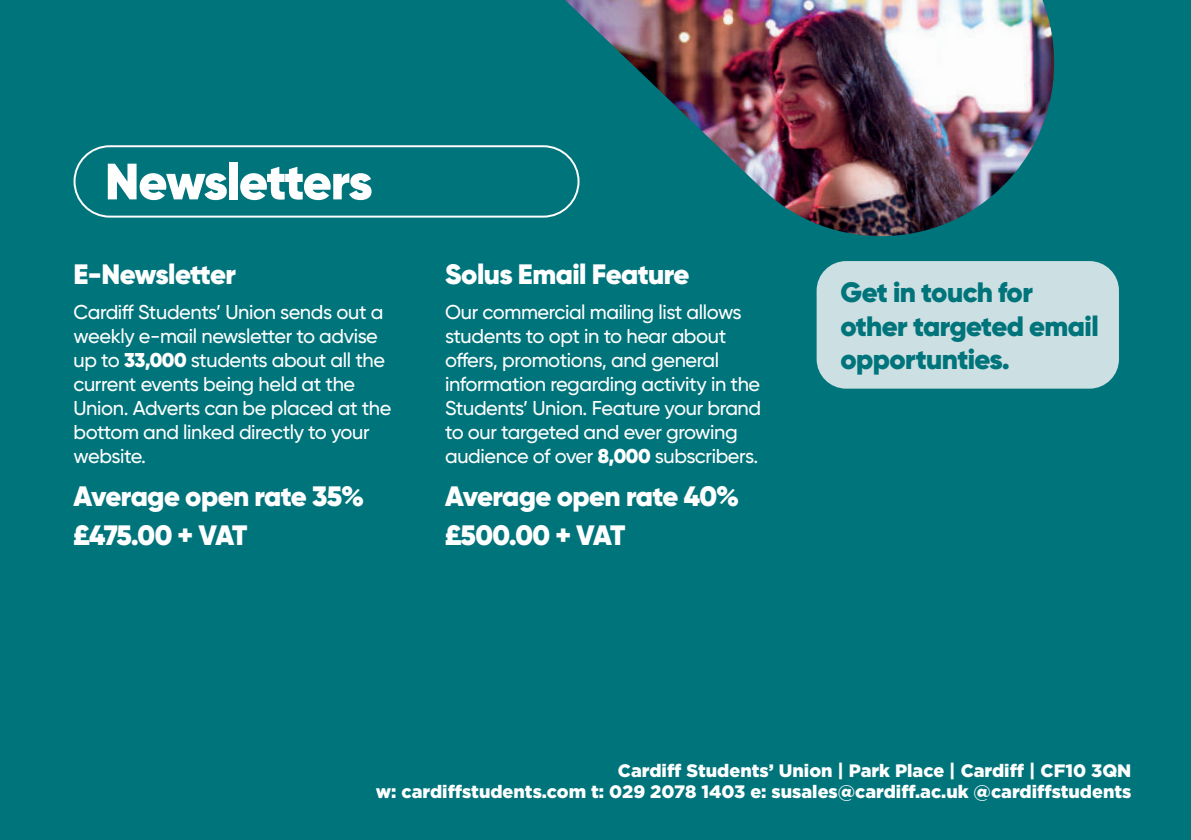
<style>
.page{position:relative;width:1191px;height:840px;background:#fff}
.page>*{position:absolute;margin:0;border:0;box-sizing:border-box;transform-origin:0 0}
.t1{font:900 51px "Gilroy";letter-spacing:-.035em;color:#fff}
.t2{font:900 28px/39px "Gilroy";letter-spacing:-.02em;color:#fff}
.t3{font:900 28px/33.6px "Gilroy";letter-spacing:-.02em;color:#00747b}
.t4{font:500 20px/24px "Gilroy";letter-spacing:-.02em;color:#fff}
.t5{font:900 18px/21.6px "Gotham";color:#fff;text-align:right}
.s1{font-weight:900}
</style>
<div class="page">
<div style="left:0;top:0;width:1191px;height:839px;background:#00747b"></div>
<div style="left:74px;top:145px;width:505px;height:72px;border:2px solid #fff;border-radius:35px"></div>
<div style="left:816px;top:261px;width:303px;height:127px;background:#ccdfe2;border-radius:29px"></div>
<img style="left:565px;top:0;width:490px;height:237px">
<h1 class="t1" style="left:105px;top:149px;width:269px">Newsletters</h1>
<h2 class="t2" style="left:74px;top:254px;width:164px">E-Newsletter</h2>
<p class="t4" style="left:74px;top:299px;width:319px">Cardiff Students’ Union sends out a weekly e-mail newsletter to advise up to <span class="s1">33,000</span> students about all the current events being held at the<br>Union. Adverts can be placed at the bottom and linked directly to your website.</p>
<h2 class="t2" style="left:74px;top:476px;width:292px">Average open rate 35% £475.00 + VAT</h2>
<h2 class="t2" style="left:445px;top:254px;width:246px">Solus Email Feature</h2>
<p class="t4" style="left:445px;top:299px;width:317px">Our commercial mailing list allows students to opt in to hear about offers, promotions, and general information regarding activity in the Students’ Union. Feature your brand to our targeted and ever growing audience of over <span class="s1">8,000</span> subscribers.</p>
<h2 class="t2" style="left:445px;top:476px;width:295px">Average open rate 40% £500.00 + VAT</h2>
<h2 class="t3" style="left:840px;top:275px;width:260px">Get in touch for other targeted email opportunties.</h2>
<p class="t5" style="left:376px;top:758px;width:757px">Cardiff Students’ Union | Park Place | Cardiff | CF10 3QN<br>w: cardiffstudents.com t: 029 2078 1403 e: susales@cardiff.ac.uk @cardiffstudents</p>
</div>
